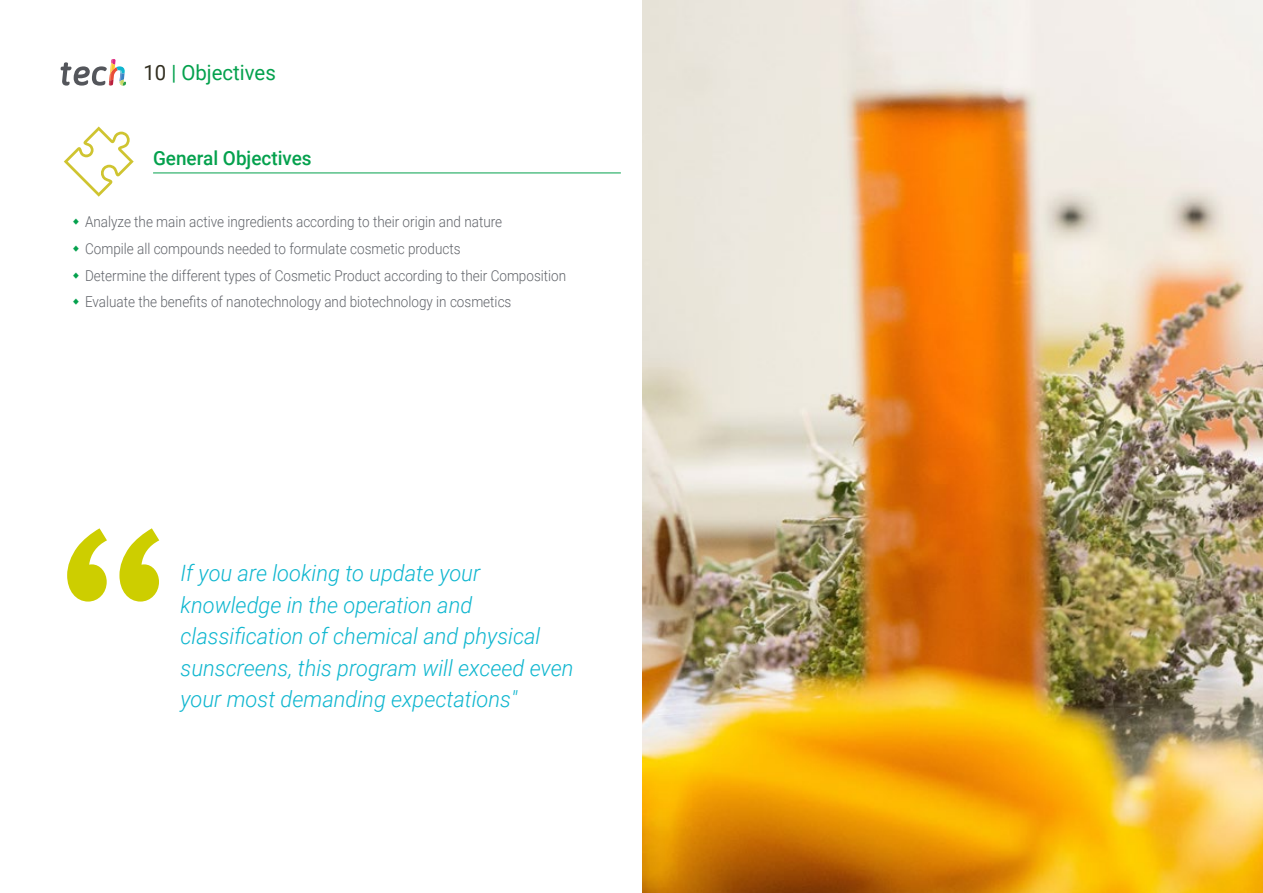
<style>
.page{position:relative;width:1263px;height:893px;background:#fff}
.page>*{position:absolute;margin:0;border:0;box-sizing:border-box;transform-origin:0 0}
.t1{font:italic 300 22.5px/31.5px "Roboto";color:#0fb6cf}
.t2{font:21px "Roboto";color:#04a14d}
.t3{font:500 19.5px "Roboto";color:#04a14d}
.t4{font:300 15px/26.7px "Roboto";color:#61646a;scale:.9 1}
.s1{color:#312e20}
</style>
<div class="page">
<hr style="left:153px;top:173px;width:468px;height:1px;background:#04a14d">
<svg style="left:64px;top:126px;width:70px;height:71px"></svg>
<img style="left:642px;top:0;width:621px;height:893px">
<svg style="left:61px;top:59px;width:65px;height:27px"></svg>
<svg style="left:67px;top:528px;width:92px;height:74px"></svg>
<h2 class="t2" style="left:144px;top:57px;width:134px"><span class="s1">10</span> | Objectives</h2>
<h3 class="t3" style="left:153px;top:144px;width:160px">General Objectives</h3>
<p class="t4" style="left:85px;top:208px;width:536px">Analyze the main active ingredients according to their origin and nature<br>Compile all compounds needed to formulate cosmetic products<br>Determine the different types of Cosmetic Product according to their Composition Evaluate the benefits of nanotechnology and biotechnology in cosmetics</p>
<h1 class="t1" style="left:181px;top:557px;width:394px">If you are looking to update your knowledge in the operation and classification of chemical and physical sunscreens, this program will exceed even your most demanding expectations"</h1>
</div>
